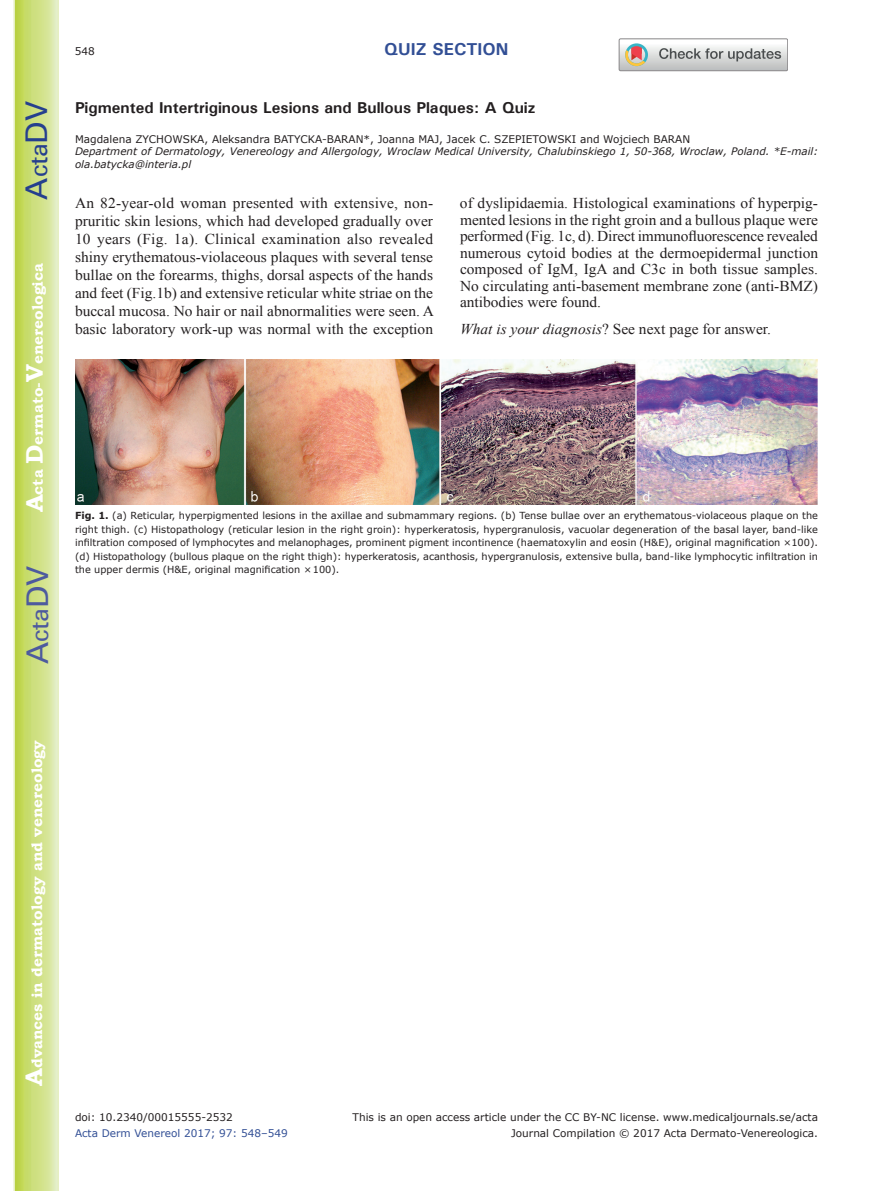
<style>
.page{position:relative;width:893px;height:1191px;background:#fff}
.page>*{position:absolute;margin:0;border:0;box-sizing:border-box;transform-origin:0 0}
.t1{font:30px "Univers";color:#4d5a9e}
.t2{font:30px "Univers";color:#253f8e}
.t3{font:700 17.25px "Univers";color:#324f95}
.t4{font:700 15.75px "Univers";color:#231f20}
.t5{font:15px/18px "Times New Roman";color:#231f20;text-align:justify}
.t6{font:700 15px "Bookman Old Style";color:#fff}
.t7{font:10.5px "Verdana";color:#231f20}
.t8{font:10.5px "Verdana";color:#324f95}
.t9{font:italic 10.35px/12.8px "Verdana";color:#231f20}
.t10{font:9.75px/13.5px "Verdana";color:#231f20;text-align:justify}
.s1{font-size:24px}
.s2{font-style:italic}
.s3{font-weight:700}
</style>
<div class="page">
<svg style="left:14px;top:0;width:45px;height:1191px;background:#cfe084"></svg>
<img style="left:75px;top:359px;width:743px;height:145px">
<svg style="left:619px;top:39px;width:169px;height:32px"></svg>
<h1 class="t2" style="left:19px;top:199px;width:100px;rotate:-90deg">A<span class="s1">cta</span>DV</h1>
<p class="t6" style="left:29px;top:512px;width:251px;rotate:-90deg"><span class="s1">A</span>cta <span class="s1">D</span>ermato-<span class="s1">V</span>enereologica</p>
<h1 class="t1" style="left:20px;top:664px;width:100px;rotate:-90deg">A<span class="s1">cta</span>DV</h1>
<p class="t7" style="left:75px;top:44px;width:22px">548</p>
<p class="t3" style="left:384px;top:38px;width:126px">QUIZ SECTION</p>
<p class="t4" style="left:75px;top:97px;width:462px">Pigmented Intertriginous Lesions and Bullous Plaques: A Quiz</p>
<p class="t7" style="left:75px;top:131px;width:617px">Magdalena ZYCHOWSKA, Aleksandra BATYCKA-BARAN*, Joanna MAJ, Jacek C. SZEPIETOWSKI and Wojciech BARAN</p>
<p class="t9" style="left:75px;top:145px;width:745px">Department of Dermatology, Venereology and Allergology, Wroclaw Medical University, Chalubinskiego 1, 50-368, Wroclaw, Poland. *E-mail: ola.batycka@interia.pl</p>
<p class="t5" style="left:75px;top:194px;width:360px">An 82-year-old woman presented with extensive, non&shy;pruritic skin lesions, which had developed gradually over 10 years (Fig. 1a). Clinical examination also revealed shiny erythematous-violaceous plaques with several tense bullae on the forearms, thighs, dorsal aspects of the hands and feet (Fig.1b) and extensive reticular white striae on the buccal mucosa. No hair or nail abnormalities were seen. A basic laboratory work-up was normal with the exception</p>
<p class="t5" style="left:460px;top:195px;width:360px;line-height:16.5px">of dyslipidaemia. Histological examinations of hyperpig&shy;mented lesions in the right groin and a bullous plaque were performed (Fig. 1c, d). Direct immunofluorescence revealed numerous cytoid bodies at the dermoepidermal junction composed of IgM, IgA and C3c in both tissue samples.<br>No circulating anti-basement membrane zone (anti-BMZ) antibodies were found.</p>
<p class="t5" style="left:460px;top:320px;width:313px"><span class="s2">What is your diagnosis</span>? See next page for answer.</p>
<p class="t10" style="left:75px;top:509px;width:744px"><span class="s3">Fig. 1.</span> (a) Reticular, hyperpigmented lesions in the axillae and submammary regions. (b) Tense bullae over an erythematous-violaceous plaque on the right thigh. (c) Histopathology (reticular lesion in the right groin): hyperkeratosis, hypergranulosis, vacuolar degeneration of the basal layer, band-like infiltration composed of lymphocytes and melanophages, prominent pigment incontinence (haematoxylin and eosin (H&amp;E), original magnification ×100). (d) Histopathology (bullous plaque on the right thigh): hyperkeratosis, acanthosis, hypergranulosis, extensive bulla, band-like lymphocytic infiltration in the upper dermis (H&amp;E, original magnification ×100).</p>
<p class="t6" style="left:28px;top:1086px;width:347px;rotate:-90deg"><span class="s1">A</span>dvances in dermatology and venereology</p>
<p class="t7" style="left:75px;top:1109px;width:159px">doi: 10.2340/00015555-2532</p>
<p class="t8" style="left:75px;top:1125px;width:214px">Acta Derm Venereol 2017; 97: 548–549</p>
<p class="t7" style="left:353px;top:1109px;width:467px">This is an open access article under the CC BY-NC license. www.medicaljournals.se/acta</p>
<p class="t7" style="left:511px;top:1126px;width:308px">Journal Compilation © 2017 Acta Dermato-Venereologica.</p>
</div>
